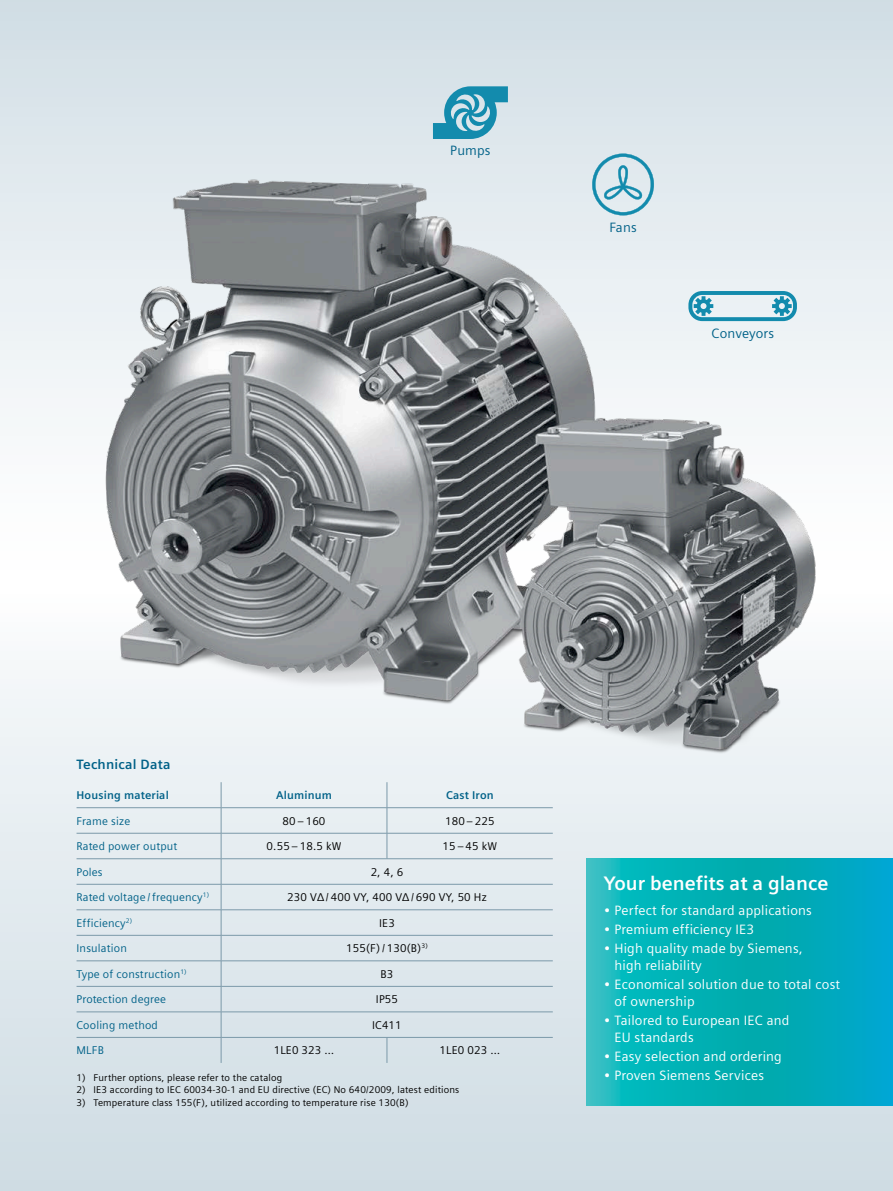
<style>
.page{position:relative;width:893px;height:1191px;background:#fff}
.page>*{position:absolute;margin:0;border:0;box-sizing:border-box;transform-origin:0 0}
.t1{font:700 19.5px "Siemens Sans Global";color:#fff}
.t2{font:13.5px/17px "Siemens Sans Global";letter-spacing:.015em;color:#fff}
.t3{font:13.5px "Siemens Sans Global";letter-spacing:.015em;color:#006188}
.t4{font:700 13.5px "Siemens Sans Global";letter-spacing:.015em;color:#006188}
.t5{font:11.25px "Siemens Sans Global";letter-spacing:.015em;color:#006188}
.t6{font:11.25px "Siemens Sans Global";letter-spacing:.015em;color:#000}
.t7{font:700 11.25px "Siemens Sans Global";letter-spacing:.015em;color:#006188}
.t8{font:9.75px "Siemens Sans Global";letter-spacing:.015em;color:#000}
</style>
<div class="page">
<div style="left:0;top:0;width:893px;height:1191px;background:linear-gradient(to right,#d9e4ea,#d1dee5)"></div>
<img style="left:0;top:39px;width:893px;height:850px">
<svg style="left:587px;top:858px;width:306px;height:248px;background:#06afba"></svg>
<hr style="left:77px;top:833px;width:144px;height:1px;background:#7b99a9">
<hr style="left:221px;top:833px;width:166px;height:1px;background:#7b99a9">
<hr style="left:387px;top:833px;width:166px;height:1px;background:#7b99a9">
<hr style="left:77px;top:858px;width:144px;height:1px;background:#7b99a9">
<hr style="left:221px;top:858px;width:166px;height:1px;background:#7b99a9">
<hr style="left:387px;top:858px;width:166px;height:1px;background:#7b99a9">
<hr style="left:77px;top:884px;width:144px;height:1px;background:#7b99a9">
<hr style="left:221px;top:884px;width:166px;height:1px;background:#7b99a9">
<hr style="left:387px;top:884px;width:166px;height:1px;background:#7b99a9">
<hr style="left:77px;top:909px;width:144px;height:1px;background:#7b99a9">
<hr style="left:221px;top:909px;width:166px;height:1px;background:#7b99a9">
<hr style="left:387px;top:909px;width:166px;height:1px;background:#7b99a9">
<hr style="left:77px;top:935px;width:144px;height:1px;background:#7b99a9">
<hr style="left:221px;top:935px;width:166px;height:1px;background:#7b99a9">
<hr style="left:387px;top:935px;width:166px;height:1px;background:#7b99a9">
<svg style="left:221px;top:782px;width:1px;height:281px"></svg>
<hr style="left:77px;top:960px;width:144px;height:1px;background:#7b99a9">
<hr style="left:221px;top:960px;width:166px;height:1px;background:#7b99a9">
<hr style="left:387px;top:960px;width:166px;height:1px;background:#7b99a9">
<hr style="left:77px;top:986px;width:144px;height:1px;background:#7b99a9">
<hr style="left:221px;top:986px;width:166px;height:1px;background:#7b99a9">
<hr style="left:387px;top:986px;width:166px;height:1px;background:#7b99a9">
<hr style="left:77px;top:1011px;width:144px;height:1px;background:#7b99a9">
<hr style="left:221px;top:1011px;width:166px;height:1px;background:#7b99a9">
<hr style="left:387px;top:1011px;width:166px;height:1px;background:#7b99a9">
<hr style="left:77px;top:1037px;width:144px;height:1px;background:#7b99a9">
<hr style="left:221px;top:1037px;width:166px;height:1px;background:#7b99a9">
<hr style="left:387px;top:1037px;width:166px;height:1px;background:#7b99a9">
<hr style="left:77px;top:807px;width:144px;height:1px;background:#7b99a9">
<hr style="left:221px;top:807px;width:166px;height:1px;background:#7b99a9">
<hr style="left:387px;top:807px;width:166px;height:1px;background:#7b99a9">
<svg style="left:387px;top:782px;width:1px;height:76px"></svg>
<svg style="left:387px;top:1038px;width:1px;height:25px"></svg>
<svg style="left:688px;top:291px;width:109px;height:30px;background:#90c6d6"></svg>
<svg style="left:433px;top:86px;width:75px;height:53px;background:#6cb3c8"></svg>
<svg style="left:592px;top:153px;width:62px;height:62px;background:#add2de"></svg>
<p class="t3" style="left:450px;top:141px;width:42px">Pumps</p>
<p class="t3" style="left:609px;top:217px;width:29px">Fans</p>
<p class="t3" style="left:711px;top:323px;width:64px">Conveyors</p>
<p class="t4" style="left:77px;top:757px;width:96px">Technical Data</p>
<p class="t7" style="left:77px;top:788px;width:94px">Housing material</p>
<p class="t7" style="left:276px;top:788px;width:57px">Aluminum</p>
<p class="t7" style="left:446px;top:788px;width:49px">Cast Iron</p>
<p class="t5" style="left:77px;top:812px;width:55px">Frame size</p>
<p class="t6" style="left:283px;top:812px;width:44px">80 – 160</p>
<p class="t6" style="left:445px;top:812px;width:51px">180 – 225</p>
<p class="t5" style="left:77px;top:838px;width:102px">Rated power output</p>
<p class="t6" style="left:267px;top:838px;width:76px">0.55 – 18.5 kW</p>
<p class="t6" style="left:442px;top:838px;width:56px">15 – 45 kW</p>
<p class="t5" style="left:77px;top:863px;width:28px">Poles</p>
<p class="t6" style="left:371px;top:863px;width:34px">2, 4, 6</p>
<p class="t5" style="left:77px;top:889px;width:134px">Rated voltage /frequency<sup>1)</sup></p>
<p class="t6" style="left:287px;top:889px;width:201px">230 VΔ/ 400 VY, 400 VΔ/ 690 VY, 50 Hz</p>
<p class="t5" style="left:77px;top:914px;width:57px">Efficiency<sup>2)</sup></p>
<p class="t6" style="left:379px;top:914px;width:17px">IE3</p>
<p class="t5" style="left:77px;top:940px;width:52px">Insulation</p>
<p class="t6" style="left:346px;top:940px;width:83px">155(F)/ 130(B)<sup>3)</sup></p>
<p class="t5" style="left:77px;top:965px;width:112px">Type of construction<sup>1)</sup></p>
<p class="t6" style="left:381px;top:965px;width:14px">B3</p>
<p class="t5" style="left:77px;top:991px;width:91px">Protection degree</p>
<p class="t6" style="left:376px;top:991px;width:24px">IP55</p>
<p class="t5" style="left:77px;top:1016px;width:83px">Cooling method</p>
<p class="t6" style="left:372px;top:1016px;width:31px">IC411</p>
<p class="t5" style="left:77px;top:1042px;width:29px">MLFB</p>
<p class="t6" style="left:274px;top:1042px;width:62px">1LE0 323 …</p>
<p class="t6" style="left:440px;top:1042px;width:62px">1LE0 023 …</p>
<p class="t8" style="left:77px;top:1070px;width:207px">1) Further options, please refer to the catalog</p>
<p class="t8" style="left:77px;top:1082px;width:384px">2) IE3 according to IEC 60034-30-1 and EU directive (EC) No 640/2009, latest editions</p>
<p class="t8" style="left:77px;top:1095px;width:333px">3) Temperature class 155(F), utilized according to temperature rise 130(B)</p>
<h1 class="t1" style="left:604px;top:871px;width:226px">Your benefits at a glance</h1>
<p class="t2" style="left:604px;top:902px;width:210px">• Perfect for standard applications</p>
<p class="t2" style="left:604px;top:921px;width:152px">• Premium efficiency IE3</p>
<p class="t2" style="left:614px;top:940px;width:190px;text-indent:-11px">• High quality made by Siemens, high reliability</p>
<p class="t2" style="left:614px;top:976px;width:227px;text-indent:-11px">• Economical solution due to total cost of ownership</p>
<p class="t2" style="left:614px;top:1012px;width:176px;text-indent:-11px">• Tailored to European IEC and<br>EU standards</p>
<p class="t2" style="left:604px;top:1048px;width:180px">• Easy selection and ordering</p>
<p class="t2" style="left:604px;top:1067px;width:162px">• Proven Siemens Services</p>
</div>
